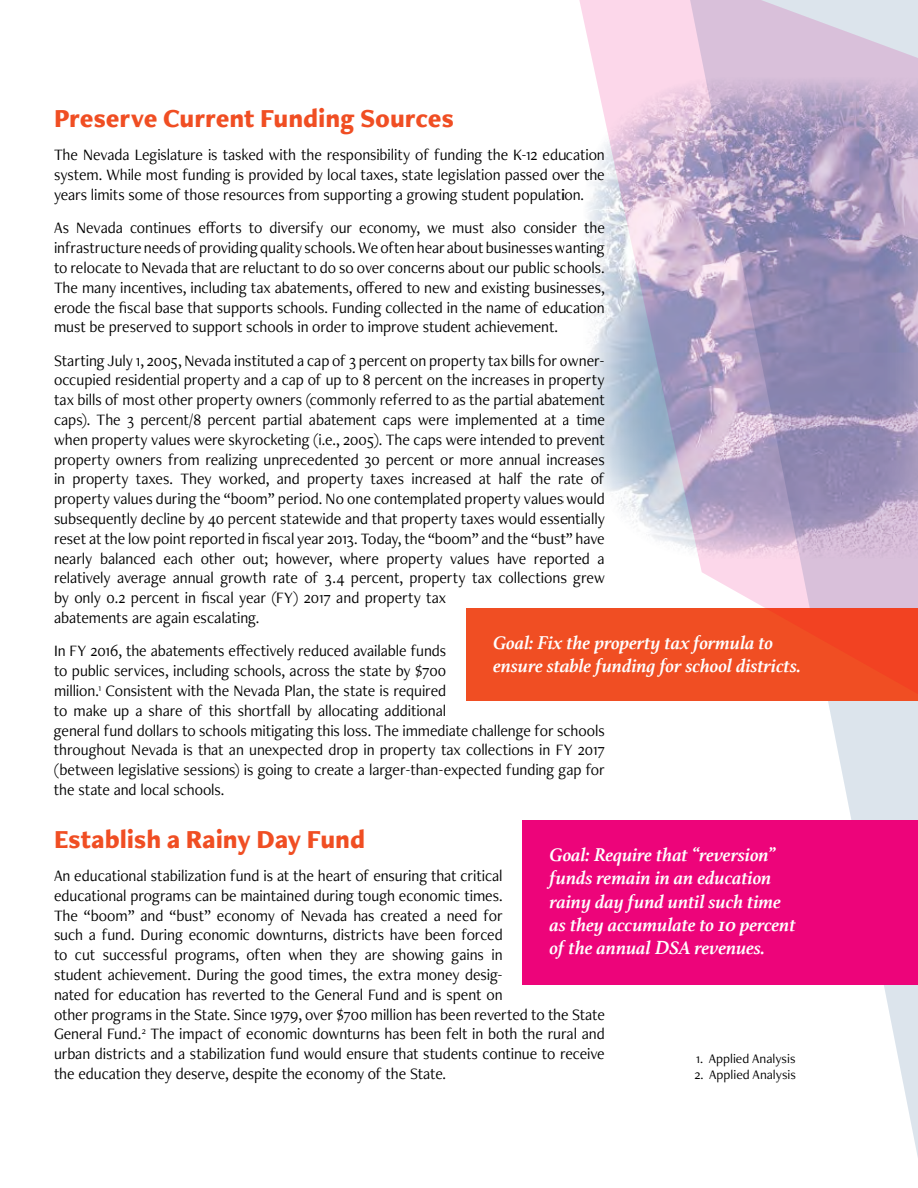
<style>
.page{position:relative;width:918px;height:1188px;background:#fff}
.page>*{position:absolute;margin:0;border:0;box-sizing:border-box;transform-origin:0 0}
.t1{font:900 27px "Freight Neo Pro";letter-spacing:-.005em;color:#f04e23;scale:.95 1}
.t2{font:italic 700 19.5px/23.4px "Athelas";color:#fff}
.t3{font:16.5px/19.8px "Freight Neo Pro";letter-spacing:-.005em;color:#000;scale:.95 1}
.t4{font:13.5px "Freight Neo Pro";color:#000}
</style>
<div class="page">
<svg style="left:688px;top:720px;width:230px;height:437px"></svg>
<div style="left:466px;top:608px;width:452px;height:93px;background:#f04e23"></div>
<div style="left:523px;top:820px;width:395px;height:164px;background:#ed047a"></div>
<svg style="left:579px;top:0;width:339px;height:720px"></svg>
<h1 class="t1" style="left:54px;top:100px;width:422px">Preserve Current Funding Sources</h1>
<p class="t3" style="left:54px;top:145px;width:581px;text-align:justify">The Nevada Legislature is tasked with the responsibility of funding the K-12 education system. While most funding is provided by local taxes, state legislation passed over the years limits some of those resources from supporting a growing student population.</p>
<p class="t3" style="left:54px;top:218px;width:581px;text-align:justify">As Nevada continues efforts to diversify our economy, we must also consider the infrastructure needs of providing quality schools. We often hear about businesses wanting to relocate to Nevada that are reluctant to do so over concerns about our public schools.<br>The many incentives, including tax abatements, offered to new and existing businesses, erode the fiscal base that supports schools. Funding collected in the name of education must be preserved to support schools in order to improve student achievement.</p>
<p class="t3" style="left:54px;top:350px;width:581px">Starting July 1, 2005, Nevada instituted a cap of 3 percent on property tax bills for owner&shy;occupied residential property and a cap of up to 8 percent on the increases in property tax bills of most other property owners (commonly referred to as the partial abatement caps). The 3 percent/8 percent partial abatement caps were implemented at a time when property values were skyrocketing (i.e., 2005). The caps were intended to prevent property owners from realizing unprecedented 30 percent or more annual increases in property taxes. They worked, and property taxes increased at half the rate of property values during the “boom” period. No one contemplated property values would subsequently decline by 40 percent statewide and that property taxes would essentially reset at the low point reported in fiscal year 2013. Today, the “boom” and the “bust” have nearly balanced each other out; however, where property values have reported a relatively average annual growth rate of 3.4 percent, property tax collections grew by only 0.2 percent in fiscal year (FY) 2017 and property tax<br>abatements are again escalating.</p>
<p class="t3" style="left:54px;top:641px;width:581px">In FY 2016, the abatements effectively reduced available funds<br>to public services, including schools, across the state by $700<br>million.<sup>1</sup> Consistent with the Nevada Plan, the state is required<br>to make up a share of this shortfall by allocating additional<br>general fund dollars to schools mitigating this loss. The immediate challenge for schools throughout Nevada is that an unexpected drop in property tax collections in FY 2017 (between legislative sessions) is going to create a larger-than-expected funding gap for the state and local schools.</p>
<h1 class="t1" style="left:54px;top:820px;width:329px">Establish a Rainy Day Fund</h1>
<p class="t3" style="left:54px;top:865px;width:581px">An educational stabilization fund is at the heart of ensuring that critical<br>educational programs can be maintained during tough economic times.<br>The “boom” and “bust” economy of Nevada has created a need for<br>such a fund. During economic downturns, districts have been forced<br>to cut successful programs, often when they are showing gains in<br>student achievement. During the good times, the extra money desig-<br>nated for education has reverted to the General Fund and is spent on<br>other programs in the State. Since 1979, over $700 million has been reverted to the State General Fund.<sup>2</sup> The impact of economic downturns has been felt in both the rural and urban districts and a stabilization fund would ensure that students continue to receive the education they deserve, despite the economy of the State.</p>
<p class="t2" style="left:494px;top:630px;width:309px">Goal: Fix the property tax formula to ensure stable funding for school districts.</p>
<p class="t2" style="left:550px;top:842px;width:247px">Goal: Require that “reversion” funds remain in an education rainy day fund until such time as they accumulate to 10 percent of the annual DSA revenues.</p>
<p class="t4" style="left:696px;top:1049px;width:101px">1. Applied Analysis</p>
<p class="t4" style="left:694px;top:1065px;width:103px">2. Applied Analysis</p>
</div>
